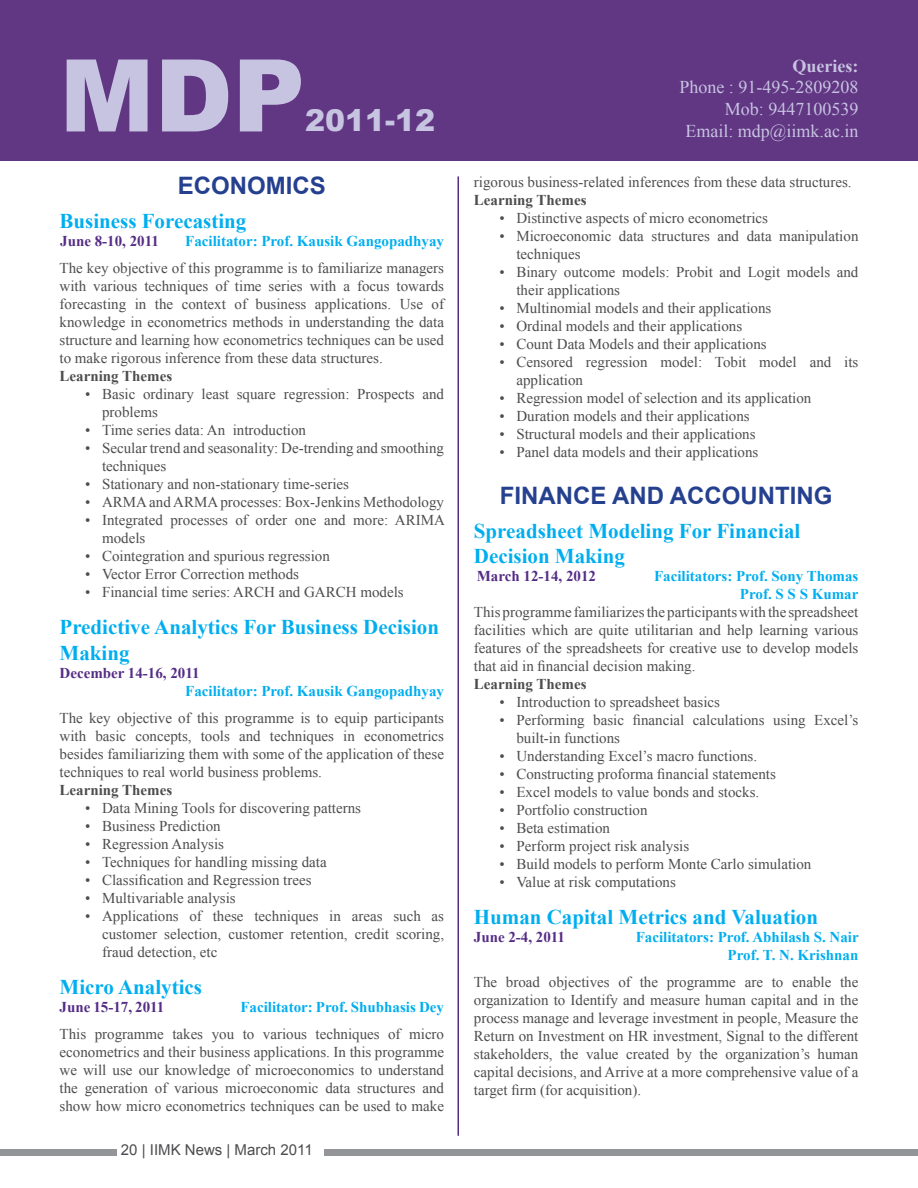
<style>
.page{position:relative;width:918px;height:1188px;background:#fff}
.page>*{position:absolute;margin:0;border:0;box-sizing:border-box;transform-origin:0 0}
.t1{font:900 100.5px "Arial";color:#c7c4e2}
.t2{font:900 30px "Arial";color:#c7c4e2}
.t3{font:700 24px "Arial";color:#25408f}
.t4{font:700 21px/25.2px "Times New Roman";color:#00aeef}
.t5{font:18px/21.6px "Times New Roman";color:#c7c4e2;text-align:right}
.t6{font:700 18px "Times New Roman";color:#c7c4e2}
.t7{font:15px/18px "Times New Roman";color:#4d4d4f}
.t8{font:700 15px/18px "Times New Roman";color:#00aeef;text-align:right}
.t9{font:700 15px "Times New Roman";color:#552d85}
.t10{font:700 15px "Times New Roman";color:#4d4d4f}
.t11{font:15px "Arial";color:#4d4d4f}
</style>
<div class="page">
<div style="left:0;top:1149px;width:117px;height:7px;background:#939598"></div>
<div style="left:324px;top:1150px;width:594px;height:6px;background:#939598"></div>
<div style="left:0;top:0;width:918px;height:160px;background:#613682"></div>
<hr style="left:458px;top:176px;width:1px;height:960px;background:#552d85">
<h1 class="t1" style="left:60px;top:23px;width:236px">MDP</h1>
<h2 class="t2" style="left:305px;top:99px;width:132px">2011-12</h2>
<h3 class="t3" style="left:178px;top:169px;width:19px">ECONO</h3>
<h3 class="t3" style="left:266px;top:169px;width:61px">MICS</h3>
<h3 class="t4" style="left:60px;top:208px;width:188px">Business Forecasting</h3>
<p class="t9" style="left:60px;top:231px;width:100px">June 8-10, 2011</p>
<p class="t8" style="left:185px;top:232px;width:260px">Facilitator: Prof. Kausik Gangopadhyay</p>
<p class="t7" style="left:60px;top:259px;width:386px;text-align:justify">The key objective of this programme is to familiarize managers with various techniques of time series with a focus towards forecasting in the context of business applications. Use of knowledge in econometrics methods in understanding the data structure and learning how econometrics techniques can be used to make rigorous inference from these data structures.</p>
<p class="t10" style="left:60px;top:366px;width:114px">Learning Themes</p>
<p class="t7" style="left:102px;top:385px;width:344px;text-indent:-17px">• Basic ordinary least square regression: Prospects and problems</p>
<p class="t7" style="left:85px;top:421px;width:223px">• Time series data: An introduction</p>
<p class="t7" style="left:102px;top:439px;width:344px;text-indent:-17px">• Secular trend and seasonality: De-trending and smoothing techniques</p>
<p class="t7" style="left:85px;top:475px;width:266px">• Stationary and non-stationary time-series</p>
<p class="t7" style="left:85px;top:493px;width:361px">• ARMA and ARMA processes: Box-Jenkins Methodology</p>
<p class="t7" style="left:102px;top:511px;width:344px;text-indent:-17px">• Integrated processes of order one and more: ARIMA models</p>
<p class="t7" style="left:85px;top:547px;width:246px">• Cointegration and spurious regression</p>
<p class="t7" style="left:85px;top:565px;width:216px">• Vector Error Correction methods</p>
<p class="t7" style="left:85px;top:583px;width:320px">• Financial time series: ARCH and GARCH models</p>
<h3 class="t4" style="left:60px;top:614px;width:381px">Predictive Analytics For Business Decision<br>Making</h3>
<p class="t9" style="left:60px;top:662px;width:142px">December 14-16, 2011</p>
<p class="t8" style="left:185px;top:681px;width:260px">Facilitator: Prof. Kausik Gangopadhyay</p>
<p class="t7" style="left:60px;top:708px;width:386px;text-align:justify">The key objective of this programme is to equip participants with basic concepts, tools and techniques in econometrics besides familiarizing them with some of the application of these techniques to real world business problems.</p>
<p class="t10" style="left:60px;top:779px;width:114px">Learning Themes</p>
<p class="t7" style="left:85px;top:798px;width:278px">• Data Mining Tools for discovering patterns</p>
<p class="t7" style="left:85px;top:816px;width:137px">• Business Prediction</p>
<p class="t7" style="left:85px;top:834px;width:141px">• Regression Analysis</p>
<p class="t7" style="left:85px;top:852px;width:243px">• Techniques for handling missing data</p>
<p class="t7" style="left:85px;top:870px;width:228px">• Classification and Regression trees</p>
<p class="t7" style="left:85px;top:888px;width:152px">• Multivariable analysis</p>
<p class="t7" style="left:102px;top:906px;width:344px;text-align:justify;text-indent:-17px">• Applications of these techniques in areas such as customer selection, customer retention, credit scoring, fraud detection, etc</p>
<h3 class="t4" style="left:60px;top:974px;width:144px">Micro Analytics</h3>
<p class="t9" style="left:60px;top:996px;width:106px">June 15-17, 2011</p>
<p class="t8" style="left:240px;top:997px;width:205px">Facilitator: Prof. Shubhasis Dey</p>
<p class="t7" style="left:60px;top:1024px;width:386px;text-align:justify">This programme takes you to various techniques of micro econometrics and their business applications. In this programme we will use our knowledge of microeconomics to understand the generation of various microeconomic data structures and show how micro econometrics techniques can be used to make</p>
<p class="t11" style="left:121px;top:1140px;width:193px">20 | IIMK News | March 2011</p>
<p class="t6" style="left:792px;top:53px;width:67px">Queries:</p>
<p class="t5" style="left:679px;top:76px;width:181px">Phone : 91-495-2809208<br>Mob: 9447100539<br>Email: mdp@iimk.ac.in</p>
<p class="t7" style="left:474px;top:173px;width:379px">rigorous business-related inferences from these data structures.</p>
<p class="t10" style="left:474px;top:189px;width:114px">Learning Themes</p>
<p class="t7" style="left:499px;top:209px;width:270px">• Distinctive aspects of micro econometrics</p>
<p class="t7" style="left:516px;top:227px;width:344px;text-indent:-17px">• Microeconomic data structures and data manipulation techniques</p>
<p class="t7" style="left:516px;top:263px;width:344px;text-indent:-17px">• Binary outcome models: Probit and Logit models and their applications</p>
<p class="t7" style="left:499px;top:299px;width:274px">• Multinomial models and their applications</p>
<p class="t7" style="left:499px;top:317px;width:244px">• Ordinal models and their applications</p>
<p class="t7" style="left:499px;top:335px;width:269px">• Count Data Models and their applications</p>
<p class="t7" style="left:516px;top:353px;width:344px;text-indent:-17px">• Censored regression model: Tobit model and its application</p>
<p class="t7" style="left:499px;top:389px;width:313px">• Regression model of selection and its application</p>
<p class="t7" style="left:499px;top:407px;width:252px">• Duration models and their applications</p>
<p class="t7" style="left:499px;top:425px;width:258px">• Structural models and their applications</p>
<p class="t7" style="left:499px;top:443px;width:261px">• Panel data models and their applications</p>
<h3 class="t3" style="left:500px;top:479px;width:39px">FINANCE</h3>
<h3 class="t3" style="left:612px;top:479px;width:18px">AND</h3>
<h3 class="t3" style="left:670px;top:479px;width:19px">ACCOUN</h3>
<h3 class="t3" style="left:775px;top:479px;width:59px">TING</h3>
<h3 class="t4" style="left:474px;top:518px;width:328px">Spreadsheet Modeling For Financial<br>Decision Making</h3>
<p class="t9" style="left:477px;top:566px;width:121px">March 12-14, 2012</p>
<p class="t8" style="left:654px;top:567px;width:206px">Facilitators: Prof. Sony Thomas<br>Prof. S S S Kumar</p>
<p class="t7" style="left:474px;top:603px;width:386px;text-align:justify">This programme familiarizes the participants with the spreadsheet facilities which are quite utilitarian and help learning various features of the spreadsheets for creative use to develop models that aid in financial decision making.</p>
<p class="t10" style="left:474px;top:674px;width:114px">Learning Themes</p>
<p class="t7" style="left:499px;top:693px;width:222px">• Introduction to spreadsheet basics</p>
<p class="t7" style="left:516px;top:711px;width:344px;text-indent:-17px">• Performing basic financial calculations using Excel’s built-in functions</p>
<p class="t7" style="left:499px;top:747px;width:259px">• Understanding Excel’s macro functions.</p>
<p class="t7" style="left:499px;top:765px;width:278px">• Constructing proforma financial statements</p>
<p class="t7" style="left:499px;top:783px;width:261px">• Excel models to value bonds and stocks.</p>
<p class="t7" style="left:499px;top:801px;width:150px">• Portfolio construction</p>
<p class="t7" style="left:499px;top:819px;width:112px">• Beta estimation</p>
<p class="t7" style="left:499px;top:837px;width:191px">• Perform project risk analysis</p>
<p class="t7" style="left:499px;top:855px;width:314px">• Build models to perform Monte Carlo simulation</p>
<p class="t7" style="left:499px;top:873px;width:178px">• Value at risk computations</p>
<h3 class="t4" style="left:474px;top:904px;width:346px">Human Capital Metrics and Valuation</h3>
<p class="t9" style="left:474px;top:927px;width:93px">June 2-4, 2011</p>
<p class="t8" style="left:636px;top:928px;width:225px">Facilitators: Prof. Abhilash S. Nair<br>Prof. T. N. Krishnan</p>
<p class="t7" style="left:474px;top:973px;width:386px;text-align:justify">The broad objectives of the programme are to enable the organization to Identify and measure human capital and in the process manage and leverage investment in people, Measure the Return on Investment on HR investment, Signal to the different stakeholders, the value created by the organization’s human capital decisions, and Arrive at a more comprehensive value of a target firm (for acquisition).</p>
</div>
